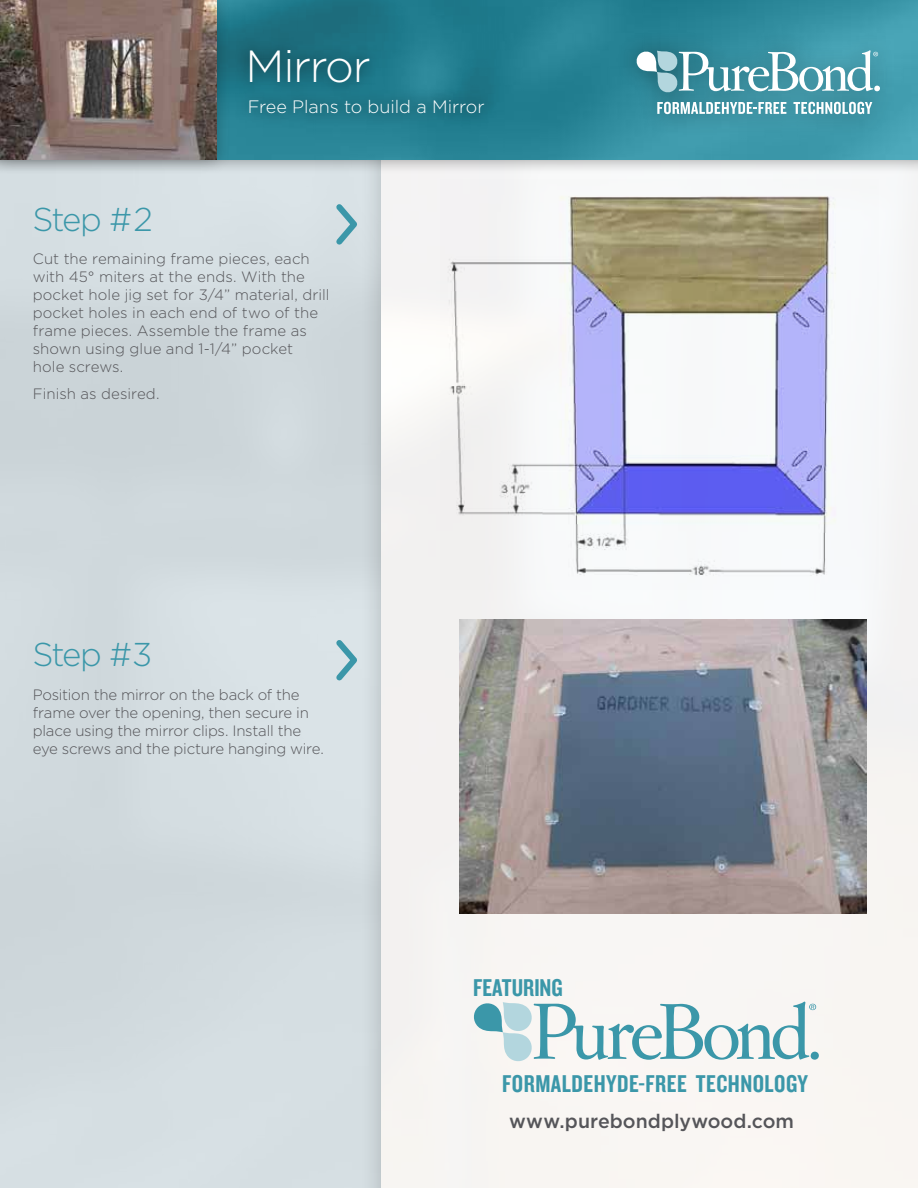
<style>
.page{position:relative;width:918px;height:1188px;background:#fff}
.page>*{position:absolute;margin:0;border:0;box-sizing:border-box;transform-origin:0 0}
.t1{font:300 45px "Gotham";letter-spacing:-.03em;color:#fff}
.t2{font:300 33px "Gotham";letter-spacing:-.065em;color:#3b97a9}
.t3{font:25.2px "Knockout HTF49 Liteweight";letter-spacing:.02em;color:#3b97a9}
.t4{font:25.2px "Knockout HTF49 Liteweight";color:#3b97a9}
.t5{font:500 19.5px "Gotham";color:#555559}
.t6{font:300 18px "Gotham";letter-spacing:-.005em;color:#fff}
.t7{font:300 15px/18px "Gotham";letter-spacing:-.005em;color:#555559}
</style>
<div class="page">
<div style="left:359px;top:44px;width:559px;height:1144px;background:#000;opacity:.2"></div>
<div style="left:382px;top:175px;width:536px;height:1013px;background:#f8f5f3"></div>
<svg style="left:331px;top:199px;width:31px;height:51px;background:#b9d2d9"></svg>
<svg style="left:331px;top:634px;width:31px;height:52px;background:#bcd5db"></svg>
<img style="left:441px;top:179px;width:437px;height:411px">
<img style="left:459px;top:620px;width:407px;height:294px">
<div style="left:0;top:0;width:918px;height:175px;background:#000;opacity:.4"></div>
<img style="left:232px;top:0;width:686px;height:160px">
<div style="left:615px;top:29px;width:286px;height:107px;background:#000;opacity:.35"></div>
<svg style="left:636px;top:50px;width:244px;height:43px"></svg>
<svg style="left:657px;top:102px;width:129px;height:12px"></svg>
<svg style="left:793px;top:102px;width:79px;height:12px"></svg>
<div style="left:235px;top:36px;width:261px;height:91px;background:#000;opacity:.75"></div>
<div style="left:0;top:0;width:232px;height:175px;background:#000;opacity:.3"></div>
<img style="left:0;top:0;width:216px;height:160px">
<div style="left:811px;top:1052px;width:8px;height:8px;background:#3b97a9;border-radius:50%"></div>
<svg style="left:473px;top:1002px;width:343px;height:61px"></svg>
<h2 class="t2" style="left:33px;top:198px;width:122px">Step #2</h2>
<h1 class="t1" style="left:246px;top:38px;width:127px">Mirror</h1>
<p class="t6" style="left:248px;top:95px;width:238px">Free Plans to build a Mirror</p>
<p class="t7" style="left:33px;top:250px;width:298px">Cut the remaining frame pieces, each with 45° miters at the ends. With the pocket hole jig set for 3/4” material, drill pocket holes in each end of two of the frame pieces. Assemble the frame as shown using glue and 1-1/4” pocket<br>hole screws.</p>
<p class="t7" style="left:33px;top:385px;width:128px">Finish as desired.</p>
<h2 class="t2" style="left:33px;top:634px;width:121px">Step #3</h2>
<p class="t7" style="left:33px;top:685px;width:293px">Position the mirror on the back of the frame over the opening, then secure in place using the mirror clips. Install the eye screws and the picture hanging wire.</p>
<h3 class="t4" style="left:473px;top:975px;width:91px">FEATURING</h3>
<h3 class="t3" style="left:502px;top:1070px;width:307px">FORMALDEHYDE-FREE TECHNOLOGY</h3>
<h3 class="t5" style="left:509px;top:1108px;width:286px">www.purebondplywood.com</h3>
</div>
